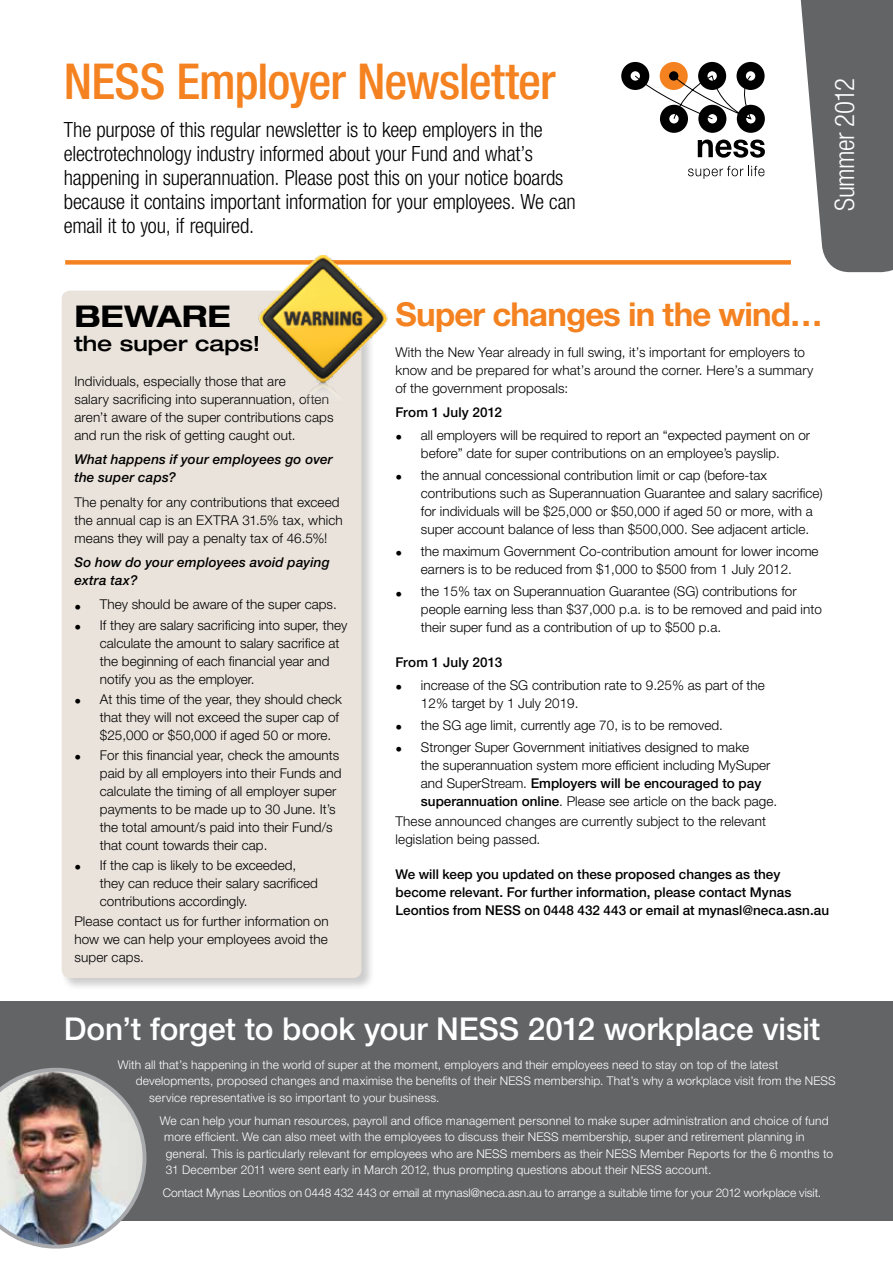
<style>
.page{position:relative;width:893px;height:1263px;background:#fff}
.page>*{position:absolute;margin:0;border:0;box-sizing:border-box;transform-origin:0 0}
.t1{font:500 condensed 49.5px "Helvetica Neue LT Std";letter-spacing:-.02em;color:#f58220}
.t2{font:700 33px "Helvetica Neue LT Std";letter-spacing:-.025em;color:#f58220}
.t3{font:500 31.5px "Helvetica Neue LT Std";letter-spacing:-.005em;color:#fff}
.t4{font:700 expanded 30px "Helvetica Neue LT Std";color:#000}
.t5{font:300 condensed 27px "Helvetica Neue LT Std";letter-spacing:-.025em;color:#fff}
.t6{font:300 condensed 21px/24px "Helvetica Neue LT Std";letter-spacing:-.01em;color:#000}
.t7{font:500 expanded 21px "Helvetica Neue LT Std";letter-spacing:-.005em;color:#000}
.t8{font:300 13.5px/18px "Helvetica Neue LT Std";color:#000}
.t9{font:500 13.5px/18px "Helvetica Neue LT Std";color:#000}
.t10{font:italic 500 13.5px/18px "Helvetica Neue LT Std";letter-spacing:.015em;color:#000}
.t11{font:300 12px/16.5px "Helvetica Neue LT Std";letter-spacing:.015em;color:#fff}
.t12{font:300 12px "Helvetica Neue LT Std";letter-spacing:-.005em;color:#fff}
.s1{font-weight:500}
</style>
<div class="page">
<div style="left:65px;top:260px;width:726px;height:5px;background:#f58220"></div>
<svg style="left:698px;top:140px;width:67px;height:18px"></svg>
<div style="left:736px;top:62px;width:29px;height:28px;background:#000;border-radius:50%"></div>
<div style="left:746px;top:71px;width:9px;height:10px;background:#fff;border-radius:50%"></div>
<div style="left:698px;top:62px;width:28px;height:28px;background:#000;border-radius:50%"></div>
<svg style="left:707px;top:71px;width:10px;height:10px"></svg>
<div style="left:660px;top:62px;width:28px;height:28px;background:#f58220;border-radius:50%"></div>
<div style="left:669px;top:71px;width:9px;height:10px;background:#000;border-radius:50%"></div>
<div style="left:621px;top:62px;width:28px;height:28px;background:#000;border-radius:50%"></div>
<div style="left:631px;top:71px;width:9px;height:10px;background:#fff;border-radius:50%"></div>
<div style="left:737px;top:105px;width:28px;height:28px;background:#000;border-radius:50%"></div>
<div style="left:746px;top:114px;width:9px;height:9px;background:#fff;border-radius:50%"></div>
<div style="left:698px;top:105px;width:28px;height:28px;background:#000;border-radius:50%"></div>
<div style="left:708px;top:114px;width:9px;height:9px;background:#fff;border-radius:50%"></div>
<div style="left:660px;top:105px;width:28px;height:28px;background:#000;border-radius:50%"></div>
<div style="left:669px;top:114px;width:10px;height:9px;background:#fff;border-radius:50%"></div>
<svg style="left:635px;top:76px;width:116px;height:44px"></svg>
<svg style="left:688px;top:166px;width:77px;height:13px"></svg>
<svg style="left:790px;top:0;width:103px;height:272px"></svg>
<div style="left:61px;top:290px;width:314px;height:702px;background:#000;opacity:.2"></div>
<div style="left:62px;top:291px;width:299px;height:687px;background:#eae3db;border-radius:9px"></div>
<img style="left:255px;top:255px;width:147px;height:179px">
<div style="left:0;top:1001px;width:893px;height:219px;background:#636466"></div>
<img style="left:0;top:1068px;width:146px;height:180px">
<h1 class="t1" style="left:64px;top:52px;width:493px">NESS Employer Newsletter</h1>
<p class="t6" style="left:64px;top:117px;width:513px">The purpose of this regular newsletter is to keep employers in the electrotechnology industry informed about your Fund and what’s happening in superannuation. Please post this on your notice boards because it contains important information for your employees. We can email it to you, if required.</p>
<h3 class="t5" style="left:829px;top:211px;width:134px;rotate:-90deg">Summer 2012</h3>
<h3 class="t4" style="left:74px;top:297px;width:158px">BEWARE</h3>
<h3 class="t7" style="left:74px;top:330px;width:187px">the super caps!</h3>
<p class="t8" style="left:74px;top:372px;width:261px">Individuals, especially those that are<br>salary sacrificing into superannuation, often aren’t aware of the super contributions caps and run the risk of getting caught out.</p>
<p class="t10" style="left:74px;top:450px;width:260px">What happens if your employees go over the super caps?</p>
<p class="t8" style="left:74px;top:493px;width:270px">The penalty for any contributions that exceed the annual cap is an EXTRA 31.5% tax, which means they will pay a penalty tax of 46.5%!</p>
<p class="t10" style="left:74px;top:553px;width:257px">So how do your employees avoid paying extra tax?</p>
<p class="t8" style="left:74px;top:595px;width:264px">• They should be aware of the super caps.</p>
<p class="t8" style="left:100px;top:615px;width:249px;text-indent:-26px">• If they are salary sacrificing into super, they calculate the amount to salary sacrifice at the beginning of each financial year and notify you as the employer.</p>
<p class="t8" style="left:100px;top:689px;width:244px;text-indent:-26px">• At this time of the year, they should check that they will not exceed the super cap of $25,000 or $50,000 if aged 50 or more.</p>
<p class="t8" style="left:100px;top:746px;width:243px;text-indent:-26px">• For this financial year, check the amounts paid by all employers into their Funds and calculate the timing of all employer super payments to be made up to 30 June. It’s the total amount/s paid into their Fund/s that count towards their cap.</p>
<p class="t8" style="left:100px;top:856px;width:220px;text-indent:-26px">• If the cap is likely to be exceeded, they can reduce their salary sacrificed contributions accordingly.</p>
<p class="t8" style="left:74px;top:912px;width:256px;text-align:justify">Please contact us for further information on how we can help your employees avoid the super caps.</p>
<h2 class="t2" style="left:395px;top:294px;width:429px">Super changes in the wind…</h2>
<p class="t8" style="left:395px;top:343px;width:420px">With the New Year already in full swing, it’s important for employers to know and be prepared for what’s around the corner. Here’s a summary of the government proposals:</p>
<p class="t9" style="left:395px;top:403px;width:108px">From 1 July 2012</p>
<p class="t8" style="left:395px;top:425px;width:416px;text-align:center">• all employers will be required to report an “expected payment on or before” date for super contributions on an employee’s payslip.</p>
<p class="t8" style="left:421px;top:466px;width:403px;text-indent:-26px">• the annual concessional contribution limit or cap (before-tax contributions such as Superannuation Guarantee and salary sacrifice) for individuals will be $25,000 or $50,000 if aged 50 or more, with a super account balance of less than $500,000. See adjacent article.</p>
<p class="t8" style="left:395px;top:542px;width:425px;text-align:center">• the maximum Government Co-contribution amount for lower income earners is to be reduced from $1,000 to $500 from 1 July 2012.</p>
<p class="t8" style="left:421px;top:582px;width:402px;text-indent:-26px">• the 15% tax on Superannuation Guarantee (SG) contributions for people earning less than $37,000 p.a. is to be removed and paid into their super fund as a contribution of up to $500 p.a.</p>
<p class="t9" style="left:395px;top:653px;width:108px">From 1 July 2013</p>
<p class="t8" style="left:421px;top:675px;width:345px;text-indent:-26px">• increase of the SG contribution rate to 9.25% as part of the<br>12% target by 1 July 2019.</p>
<p class="t8" style="left:395px;top:716px;width:329px">• the SG age limit, currently age 70, is to be removed.</p>
<p class="t8" style="left:421px;top:738px;width:358px;text-indent:-26px">• Stronger Super Government initiatives designed to make<br>the superannuation system more efficient including MySuper and SuperStream. <span class="s1">Employers will be encouraged to pay superannuation online</span>. Please see article on the back page.</p>
<p class="t8" style="left:395px;top:812px;width:372px">These announced changes are currently subject to the relevant legislation being passed.</p>
<p class="t9" style="left:395px;top:865px;width:435px">We will keep you updated on these proposed changes as they become relevant. For further information, please contact Mynas<br>Leontios from NESS on 0448 432 443 or email at mynasl@neca.asn.au</p>
<h3 class="t3" style="left:64px;top:1009px;width:758px">Don’t forget to book your NESS 2012 workplace visit</h3>
<p class="t11" style="left:118px;top:1056px;width:662px">With all that’s happening in the world of super at the moment, employers and their employees need to stay on top of the latest</p>
<p class="t11" style="left:136px;top:1072px;width:701px">developments, proposed changes and maximise the benefits of their NESS membership. That’s why a workplace visit from the NESS</p>
<p class="t11" style="left:149px;top:1089px;width:292px">service representative is so important to your business.</p>
<p class="t11" style="left:164px;top:1112px;width:670px;text-indent:-4px">We can help your human resources, payroll and office management personnel to make super administration and choice of fund more efficient. We can also meet with the employees to discuss their NESS membership, super and retirement planning in general. This is particularly relevant for employees who are NESS members as their NESS Member Reports for the 6 months to 31 December 2011 were sent early in March 2012, thus prompting questions about their NESS account.</p>
<p class="t12" style="left:163px;top:1185px;width:660px">Contact Mynas Leontios on 0448 432 443 or email at mynasl@neca.asn.au to arrange a suitable time for your 2012 workplace visit.</p>
</div>
